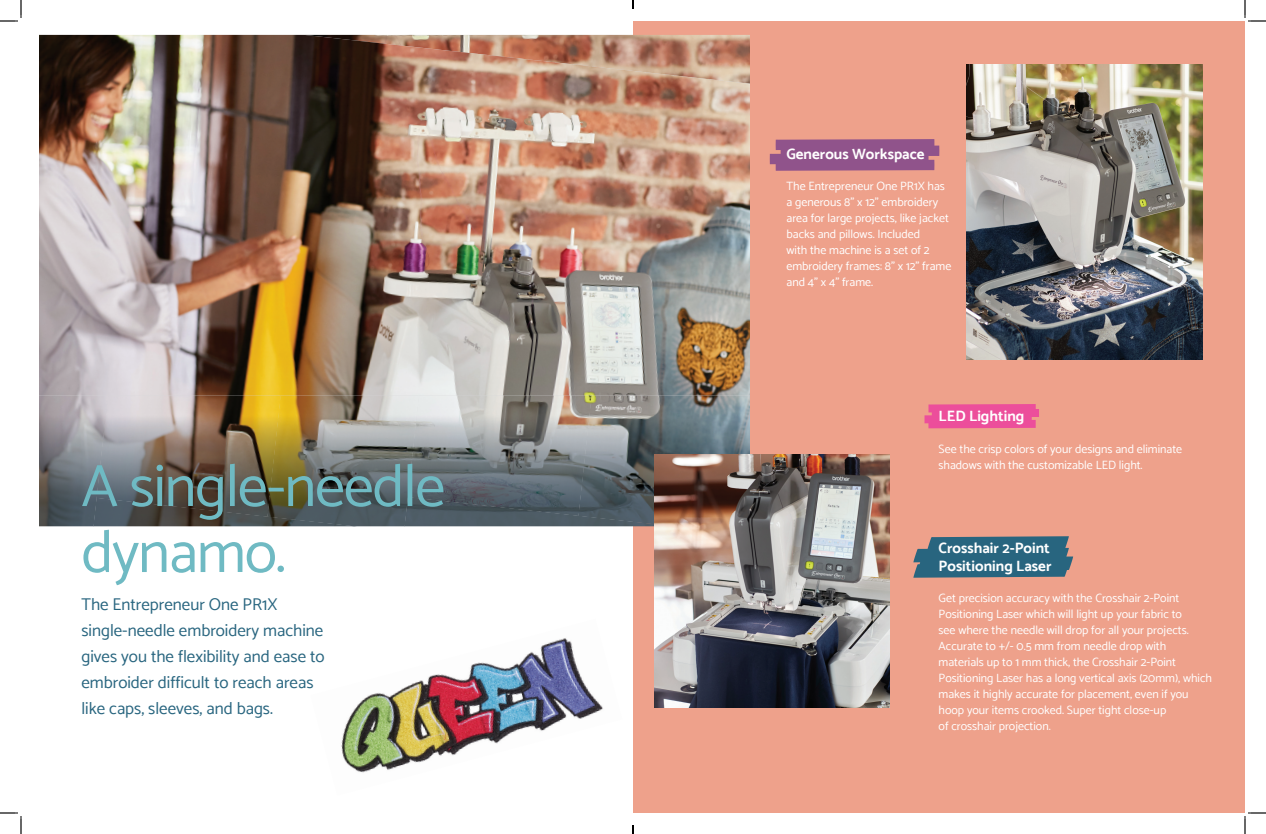
<style>
.page{position:relative;width:1266px;height:834px;background:#fff}
.page>*{position:absolute;margin:0;border:0;box-sizing:border-box;transform-origin:0 0}
.t1{font:60px/66px "Catamaran";letter-spacing:-.02em;color:#6fbac3}
.t2{font:17px/26px "Catamaran";color:#28657f}
.t3{font:700 15px/18px "Catamaran";color:#fff}
.t4{font:12px/16px "Catamaran";color:#fff}
</style>
<div class="page">
<div style="left:633px;top:21px;width:612px;height:792px;background:#eea18b"></div>
<img style="left:39px;top:35px;width:711px;height:361px">
<svg style="left:913px;top:536px;width:160px;height:42px;background:#3c6b80"></svg>
<svg style="left:925px;top:404px;width:114px;height:24px;background:#ec529a"></svg>
<svg style="left:770px;top:139px;width:169px;height:32px;background:#97588b"></svg>
<img style="left:419px;top:396px;width:159px;height:101px">
<img style="left:578px;top:396px;width:172px;height:101px">
<img style="left:108px;top:396px;width:159px;height:102px">
<img style="left:267px;top:396px;width:152px;height:130px">
<img style="left:39px;top:396px;width:69px;height:130px">
<img style="left:404px;top:497px;width:251px;height:29px">
<img style="left:93px;top:498px;width:264px;height:28px">
<img style="left:967px;top:65px;width:235px;height:294px">
<img style="left:655px;top:454px;width:234px;height:254px">
<img style="left:341px;top:638px;width:262px;height:135px">
<svg style="left:0;top:0;width:22px;height:22px"></svg>
<svg style="left:0;top:812px;width:22px;height:22px"></svg>
<svg style="left:1244px;top:0;width:22px;height:22px"></svg>
<svg style="left:1244px;top:812px;width:22px;height:22px"></svg>
<svg style="left:632px;top:0;width:2px;height:9px"></svg>
<svg style="left:632px;top:825px;width:2px;height:9px"></svg>
<h1 class="t1" style="left:81px;top:452px;width:365px">A single-needle dynamo.</h1>
<h2 class="t2" style="left:81px;top:591px;width:245px">The Entrepreneur One PR1X single-needle embroidery machine gives you the flexibility and ease to embroider difficult to reach areas like caps, sleeves, and bags.</h2>
<p class="t3" style="left:786px;top:145px;width:140px">Generous Workspace</p>
<p class="t4" style="left:786px;top:178px;width:166px">The Entrepreneur One PR1X has a generous 8” x 12” embroidery area for large projects, like jacket backs and pillows. Included<br>with the machine is a set of 2 embroidery frames: 8” x 12” frame and 4” x 4” frame.</p>
<p class="t3" style="left:939px;top:407px;width:87px">LED Lighting</p>
<p class="t4" style="left:939px;top:441px;width:245px">See the crisp colors of your designs and eliminate shadows with the customizable LED light.</p>
<p class="t3" style="left:939px;top:539px;width:114px">Crosshair 2-Point<br>Positioning Laser</p>
<p class="t4" style="left:939px;top:590px;width:275px">Get precision accuracy with the Crosshair 2-Point Positioning Laser which will light up your fabric to<br>see where the needle will drop for all your projects.<br>Accurate to +/- 0.5 mm from needle drop with materials up to 1 mm thick, the Crosshair 2-Point Positioning Laser has a long vertical axis (20mm), which makes it highly accurate for placement, even if you hoop your items crooked. Super tight close-up<br>of crosshair projection.</p>
</div>
